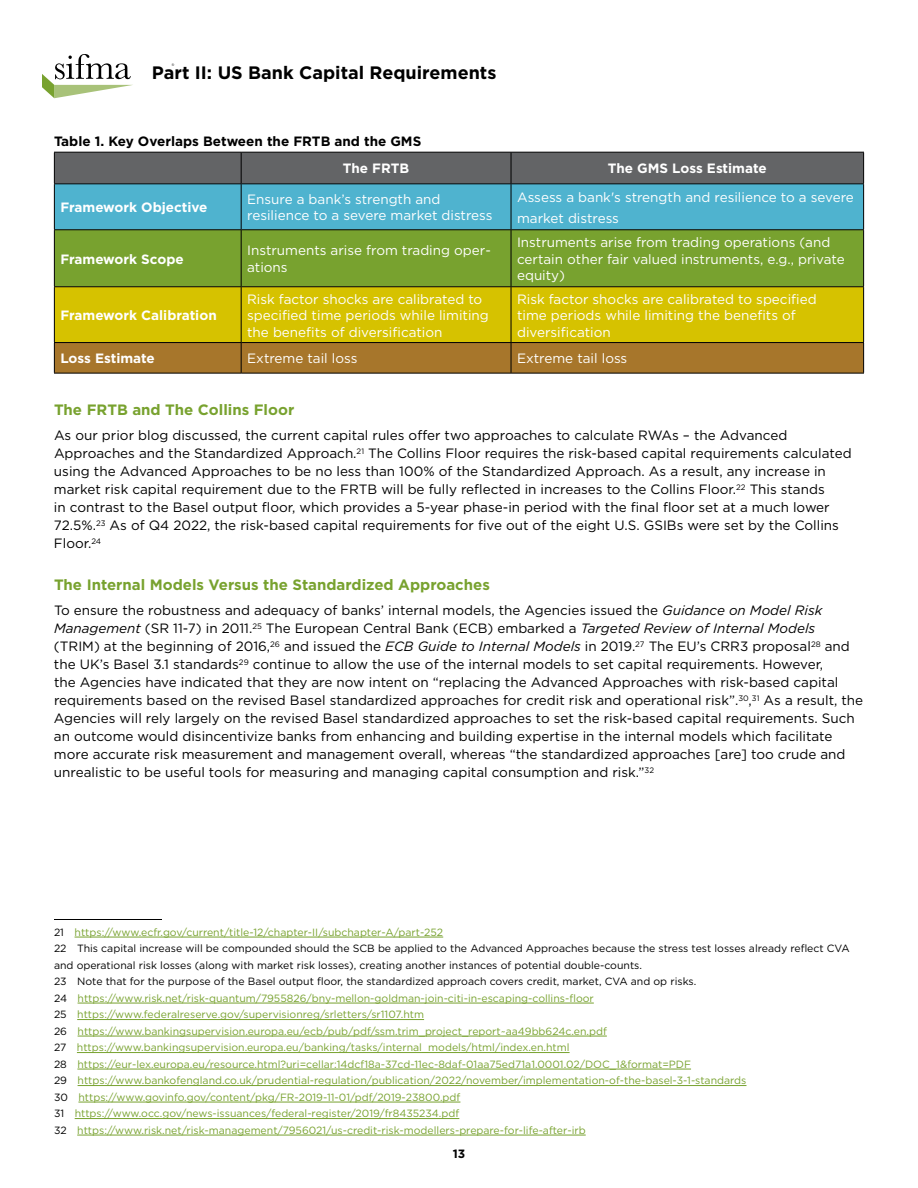
<style>
.page{position:relative;width:918px;height:1188px;background:#fff}
.page>*{position:absolute;margin:0;border:0;box-sizing:border-box;transform-origin:0 0}
.t1{font:700 18px "Gotham";color:#000}
.t2{font:700 15px "Gotham";color:#78a22f}
.t3{font:13.5px/18px "Gotham";color:#000}
.t4{font:13.5px/16.5px "Gotham";color:#fff}
.t5{font:700 13.5px "Gotham";color:#fff}
.t6{font:700 13.5px "Gotham";color:#000}
.t7{font:700 12px "Gotham";color:#000}
.t8{font:10.5px/16.5px "Gotham";color:#78a22f}
.s1{font-style:italic}
.s2{color:#000}
</style>
<div class="page">
<svg style="left:42px;top:54px;width:91px;height:44px"></svg>
<svg style="left:55px;top:153px;width:808px;height:76px;background:#5692a3"></svg>
<div style="left:55px;top:230px;width:808px;height:56px;background:#78a22f"></div>
<div style="left:55px;top:287px;width:808px;height:55px;background:#d6c200"></div>
<div style="left:55px;top:343px;width:808px;height:30px;background:#a7762b"></div>
<hr style="left:54px;top:230px;width:1px;height:56px;background:#000">
<hr style="left:241px;top:230px;width:1px;height:56px;background:#000">
<hr style="left:511px;top:230px;width:1px;height:56px;background:#000">
<hr style="left:863px;top:230px;width:1px;height:56px;background:#000">
<hr style="left:54px;top:184px;width:1px;height:45px;background:#000">
<hr style="left:241px;top:184px;width:1px;height:45px;background:#000">
<hr style="left:511px;top:184px;width:1px;height:45px;background:#000">
<hr style="left:863px;top:184px;width:1px;height:45px;background:#000">
<hr style="left:54px;top:229px;width:187px;height:1px;background:#000">
<hr style="left:241px;top:229px;width:270px;height:1px;background:#000">
<hr style="left:511px;top:229px;width:353px;height:1px;background:#000">
<hr style="left:54px;top:152px;width:187px;height:1px;background:#000">
<hr style="left:54px;top:153px;width:1px;height:30px;background:#000">
<hr style="left:241px;top:152px;width:270px;height:1px;background:#000">
<hr style="left:241px;top:153px;width:1px;height:30px;background:#000">
<hr style="left:511px;top:152px;width:353px;height:1px;background:#000">
<hr style="left:511px;top:153px;width:1px;height:30px;background:#000">
<hr style="left:863px;top:153px;width:1px;height:30px;background:#000">
<hr style="left:54px;top:183px;width:187px;height:1px;background:#000">
<hr style="left:241px;top:183px;width:270px;height:1px;background:#000">
<hr style="left:511px;top:183px;width:353px;height:1px;background:#000">
<hr style="left:54px;top:286px;width:187px;height:1px;background:#000">
<hr style="left:54px;top:287px;width:1px;height:55px;background:#000">
<hr style="left:241px;top:286px;width:270px;height:1px;background:#000">
<hr style="left:241px;top:287px;width:1px;height:55px;background:#000">
<hr style="left:511px;top:286px;width:353px;height:1px;background:#000">
<hr style="left:511px;top:287px;width:1px;height:55px;background:#000">
<hr style="left:863px;top:287px;width:1px;height:55px;background:#000">
<hr style="left:54px;top:342px;width:187px;height:1px;background:#000">
<hr style="left:54px;top:343px;width:1px;height:30px;background:#000">
<hr style="left:241px;top:342px;width:270px;height:1px;background:#000">
<hr style="left:241px;top:343px;width:1px;height:30px;background:#000">
<hr style="left:511px;top:342px;width:353px;height:1px;background:#000">
<hr style="left:511px;top:343px;width:1px;height:30px;background:#000">
<hr style="left:863px;top:343px;width:1px;height:30px;background:#000">
<hr style="left:54px;top:373px;width:187px;height:1px;background:#000">
<hr style="left:241px;top:373px;width:270px;height:1px;background:#000">
<hr style="left:511px;top:373px;width:353px;height:1px;background:#000">
<hr style="left:54px;top:919px;width:108px;height:1px;background:#000">
<hr style="left:75px;top:937px;width:368px;height:1px;background:#78a22f">
<hr style="left:78px;top:1003px;width:516px;height:1px;background:#78a22f">
<hr style="left:77px;top:1019px;width:347px;height:1px;background:#78a22f">
<hr style="left:78px;top:1036px;width:529px;height:1px;background:#78a22f">
<hr style="left:77px;top:1052px;width:493px;height:1px;background:#78a22f">
<hr style="left:77px;top:1069px;width:614px;height:1px;background:#78a22f">
<hr style="left:78px;top:1085px;width:668px;height:1px;background:#78a22f">
<hr style="left:78px;top:1102px;width:382px;height:1px;background:#78a22f">
<hr style="left:75px;top:1118px;width:384px;height:1px;background:#78a22f">
<hr style="left:77px;top:1135px;width:509px;height:1px;background:#78a22f">
<h1 class="t1" style="left:152px;top:61px;width:346px">Part II: US Bank Capital Requirements</h1>
<p class="t6" style="left:54px;top:132px;width:369px">Table 1. Key Overlaps Between the FRTB and the GMS</p>
<p class="t5" style="left:343px;top:160px;width:68px">The FRTB</p>
<p class="t5" style="left:608px;top:160px;width:160px">The GMS Loss Estimate</p>
<p class="t5" style="left:60px;top:198px;width:149px">Framework Objective</p>
<p class="t4" style="left:247px;top:191px;width:247px">Ensure a bank’s strength and resilience to a severe market distress</p>
<p class="t4" style="left:517px;top:186px;width:338px;line-height:21px">Assess a bank's strength and resilience to a severe market distress</p>
<p class="t5" style="left:60px;top:250px;width:125px">Framework Scope</p>
<p class="t4" style="left:247px;top:242px;width:245px">Instruments arise from trading oper&shy;ations</p>
<p class="t4" style="left:517px;top:234px;width:329px">Instruments arise from trading operations (and certain other fair valued instruments, e.g., private equity)</p>
<p class="t5" style="left:60px;top:306px;width:158px">Framework Calibration</p>
<p class="t4" style="left:247px;top:290px;width:243px">Risk factor shocks are calibrated to specified time periods while limiting the benefits of diversification</p>
<p class="t4" style="left:517px;top:290px;width:301px">Risk factor shocks are calibrated to specified time periods while limiting the benefits of diversification</p>
<p class="t5" style="left:60px;top:350px;width:96px">Loss Estimate</p>
<p class="t4" style="left:247px;top:350px;width:112px">Extreme tail loss</p>
<p class="t4" style="left:517px;top:350px;width:112px">Extreme tail loss</p>
<p class="t2" style="left:54px;top:400px;width:242px">The FRTB and The Collins Floor</p>
<p class="t3" style="left:54px;top:426px;width:799px">As our prior blog discussed, the current capital rules offer two approaches to calculate RWAs – the Advanced Approaches and the Standardized Approach.<sup>21</sup> The Collins Floor requires the risk-based capital requirements calculated using the Advanced Approaches to be no less than 100% of the Standardized Approach. As a result, any increase in market risk capital requirement due to the FRTB will be fully reflected in increases to the Collins Floor.<sup>22</sup> This stands<br>in contrast to the Basel output floor, which provides a 5-year phase-in period with the final floor set at a much lower 72.5%.<sup>23</sup> As of Q4 2022, the risk-based capital requirements for five out of the eight U.S. GSIBs were set by the Collins Floor.<sup>24</sup></p>
<p class="t2" style="left:54px;top:575px;width:437px">The Internal Models Versus the Standardized Approaches</p>
<p class="t3" style="left:54px;top:601px;width:811px">To ensure the robustness and adequacy of banks’ internal models, the Agencies issued the <span class="s1">Guidance on Model Risk Management</span> (SR 11-7) in 2011.<sup>25</sup> The European Central Bank (ECB) embarked a <span class="s1">Targeted Review of Internal Models </span>(TRIM) at the beginning of 2016,<sup>26</sup> and issued the <span class="s1">ECB Guide to Internal Models</span> in 2019.<sup>27</sup> The EU’s CRR3 proposal<sup>28</sup> and the UK’s Basel 3.1 standards<sup>29</sup> continue to allow the use of the internal models to set capital requirements. However,<br>the Agencies have indicated that they are now intent on “replacing the Advanced Approaches with risk-based capital requirements based on the revised Basel standardized approaches for credit risk and operational risk”.<sup>30</sup>,<sup>31</sup> As a result, the Agencies will rely largely on the revised Basel standardized approaches to set the risk-based capital requirements. Such an outcome would disincentivize banks from enhancing and building expertise in the internal models which facilitate more accurate risk measurement and management overall, whereas “the standardized approaches [are] too crude and unrealistic to be useful tools for measuring and managing capital consumption and risk.”<sup>32</sup></p>
<p class="t8" style="left:54px;top:924px;width:797px"><span class="s2">21</span> https://www.ecfr.gov/current/title-12/chapter-II/subchapter-A/part-252<br><span class="s2">22 This capital increase will be compounded should the SCB be applied to the Advanced Approaches because the stress test losses already reflect CVA and operational risk losses (along with market risk losses), creating another instances of potential double-counts.<br>23 Note that for the purpose of the Basel output floor, the standardized approach covers credit, market, CVA and op risks.<br>24</span> https://www.risk.net/risk-quantum/7955826/bny-mellon-goldman-join-citi-in-escaping-collins-floor<br><span class="s2">25</span> https://www.federalreserve.gov/supervisionreg/srletters/sr1107.htm<br><span class="s2">26</span> https://www.bankingsupervision.europa.eu/ecb/pub/pdf/ssm.trim_project_report~aa49bb624c.en.pdf<br><span class="s2">27</span> https://www.bankingsupervision.europa.eu/banking/tasks/internal_models/html/index.en.html<br><span class="s2">28</span> https://eur-lex.europa.eu/resource.html?uri=cellar:14dcf18a-37cd-11ec-8daf-01aa75ed71a1.0001.02/DOC_1&amp;format=PDF<br><span class="s2">29</span> https://www.bankofengland.co.uk/prudential-regulation/publication/2022/november/implementation-of-the-basel-3-1-standards<br><span class="s2">30</span> https://www.govinfo.gov/content/pkg/FR-2019-11-01/pdf/2019-23800.pdf<br><span class="s2">31</span> https://www.occ.gov/news-issuances/federal-register/2019/fr8435234.pdf<br><span class="s2">32</span> https://www.risk.net/risk-management/7956021/us-credit-risk-modellers-prepare-for-life-after-irb</p>
<p class="t7" style="left:453px;top:1146px;width:14px">13</p>
</div>
